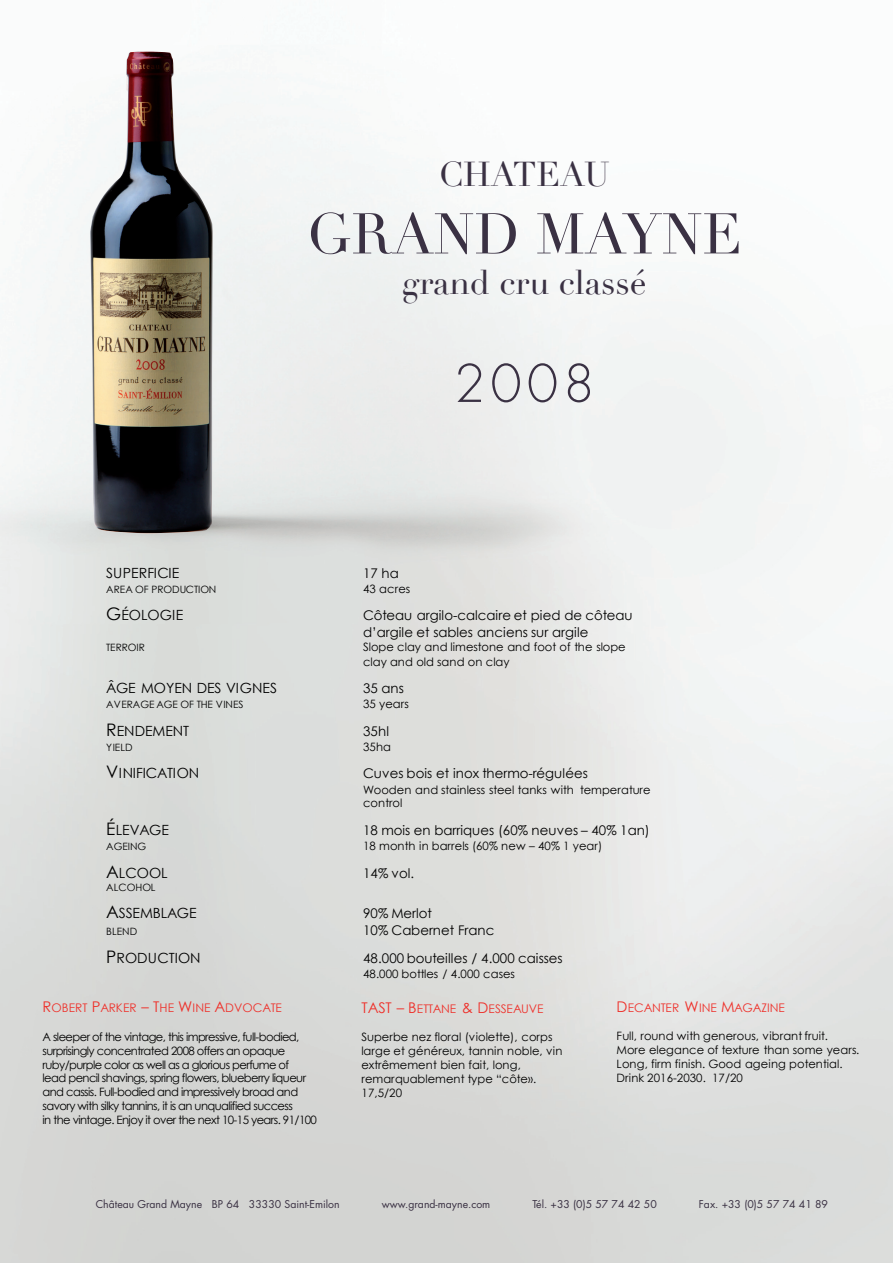
<style>
.page{position:relative;width:893px;height:1263px;background:#fff}
.page>*{position:absolute;margin:0;border:0;box-sizing:border-box;transform-origin:0 0}
.t1{font:56.25px "Didot";color:#3a3143}
.t2{font:300 50.7px "Futura";color:#3a3143}
.t3{font:33.75px "Didot";color:#3a3143}
.t4{font:14.1px "Century Gothic";color:#000}
.t5{font:13.35px/17px "Century Gothic";color:#000}
.t6{font:11.85px "Century Gothic";color:#ee312b}
.t7{font:11.55px/13.8px "Century Gothic";letter-spacing:-.015em;color:#000}
.t8{font:11.55px/13.8px "Century Gothic";letter-spacing:-.05em;color:#000}
.t9{font:10.5px "Futura";color:#3a3143}
.t10{font:10.05px "Century Gothic";color:#000}
.s1{font-size:17.25px}
.s2{font-size:14.7px}
</style>
<div class="page">
<img style="left:90px;top:52px;width:123px;height:481px">
<h3 class="t3" style="left:439px;top:154px;width:172px">CHATEAU</h3>
<h1 class="t1" style="left:307px;top:200px;width:437px">GRAND MAYNE</h1>
<h3 class="t3" style="left:402px;top:262px;width:246px">grand cru classé</h3>
<h2 class="t2" style="left:454px;top:353px;width:142px">2008</h2>
<p class="t4" style="left:106px;top:564px;width:75px">SUPERFICIE</p>
<p class="t5" style="left:363px;top:564px;width:37px">17 ha</p>
<p class="t10" style="left:106px;top:583px;width:112px">AREA OF PRODUCTION</p>
<p class="t7" style="left:363px;top:581px;width:49px">43 acres</p>
<p class="t4" style="left:106px;top:607px;width:79px"><span class="s1">G</span>ÉOLOGIE</p>
<p class="t5" style="left:363px;top:607px;width:271px">Côteau argilo-calcaire et pied de côteau d’argile et sables anciens sur argile</p>
<p class="t10" style="left:106px;top:642px;width:40px">TERROIR</p>
<p class="t7" style="left:363px;top:640px;width:264px">Slope clay and limestone and foot of the slope clay and old sand on clay</p>
<p class="t4" style="left:106px;top:679px;width:172px">ÂGE MOYEN DES VIGNES</p>
<p class="t5" style="left:363px;top:679px;width:42px">35 ans</p>
<p class="t10" style="left:106px;top:698px;width:139px">AVERAGE AGE OF THE VINES</p>
<p class="t7" style="left:363px;top:697px;width:47px">35 years</p>
<p class="t4" style="left:106px;top:722px;width:84px"><span class="s1">R</span>ENDEMENT</p>
<p class="t5" style="left:363px;top:722px;width:28px">35hl</p>
<p class="t10" style="left:106px;top:741px;width:28px">YIELD</p>
<p class="t7" style="left:363px;top:739px;width:30px">35ha</p>
<p class="t4" style="left:106px;top:764px;width:94px"><span class="s1">V</span>INIFICATION</p>
<p class="t5" style="left:363px;top:765px;width:226px">Cuves bois et inox thermo-régulées</p>
<p class="t7" style="left:363px;top:782px;width:289px">Wooden and stainless steel tanks with temperature control</p>
<p class="t4" style="left:106px;top:821px;width:64px"><span class="s1">É</span>LEVAGE</p>
<p class="t5" style="left:363px;top:821px;width:288px">18 mois en barriques (60% neuves – 40% 1an)</p>
<p class="t10" style="left:106px;top:840px;width:42px">AGEING</p>
<p class="t7" style="left:363px;top:839px;width:241px">18 month in barrels (60% new – 40% 1 year)</p>
<p class="t4" style="left:106px;top:864px;width:63px"><span class="s1">A</span>LCOOL</p>
<p class="t5" style="left:363px;top:864px;width:53px">14% vol.</p>
<p class="t10" style="left:106px;top:881px;width:51px">ALCOHOL</p>
<p class="t4" style="left:106px;top:904px;width:92px"><span class="s1">A</span>SSEMBLAGE</p>
<p class="t5" style="left:363px;top:905px;width:71px">90% Merlot</p>
<p class="t10" style="left:106px;top:925px;width:32px">BLEND</p>
<p class="t5" style="left:363px;top:922px;width:133px">10% Cabernet Franc</p>
<p class="t4" style="left:106px;top:949px;width:96px"><span class="s1">P</span>RODUCTION</p>
<p class="t5" style="left:363px;top:949px;width:201px">48.000 bouteilles / 4.000 caisses</p>
<p class="t7" style="left:363px;top:967px;width:153px">48.000 bottles / 4.000 cases</p>
<p class="t6" style="left:361px;top:1001px;width:184px"><span class="s2">TAST – B</span>ETTANE <span class="s2">&amp; D</span>ESSEAUVE</p>
<p class="t7" style="left:361px;top:1030px;width:203px">Superbe nez floral (violette), corps large et généreux, tannin noble, vin extrêmement bien fait, long, remarquablement type “côte».<br>17,5/20</p>
<p class="t6" style="left:617px;top:1000px;width:170px"><span class="s2">D</span>ECANTER <span class="s2">W</span>INE <span class="s2">M</span>AGAZINE</p>
<p class="t7" style="left:617px;top:1029px;width:244px">Full, round with generous, vibrant fruit.<br>More elegance of texture than some years.<br>Long, firm finish. Good ageing potential.<br>Drink 2016-2030. 17/20</p>
<p class="t6" style="left:43px;top:1001px;width:241px"><span class="s2">R</span>OBERT <span class="s2">P</span>ARKER <span class="s2">– T</span>HE <span class="s2">W</span>INE <span class="s2">A</span>DVOCATE</p>
<p class="t8" style="left:43px;top:1030px;width:276px">A sleeper of the vintage, this impressive, full-bodied, surprisingly concentrated 2008 offers an opaque ruby/purple color as well as a glorious perfume of<br>lead pencil shavings, spring flowers, blueberry liqueur and cassis. Full-bodied and impressively broad and savory with silky tannins, it is an unqualified success<br>in the vintage. Enjoy it over the next 10-15 years. 91/100</p>
<p class="t9" style="left:96px;top:1197px;width:246px">Château Grand Mayne BP 64 33330 Saint-Emilon</p>
<p class="t9" style="left:382px;top:1197px;width:110px">www.grand-mayne.com</p>
<p class="t9" style="left:532px;top:1197px;width:126px">Tél. +33 (0)5 57 74 42 50</p>
<p class="t9" style="left:699px;top:1197px;width:131px">Fax. +33 (0)5 57 74 41 89</p>
</div>
